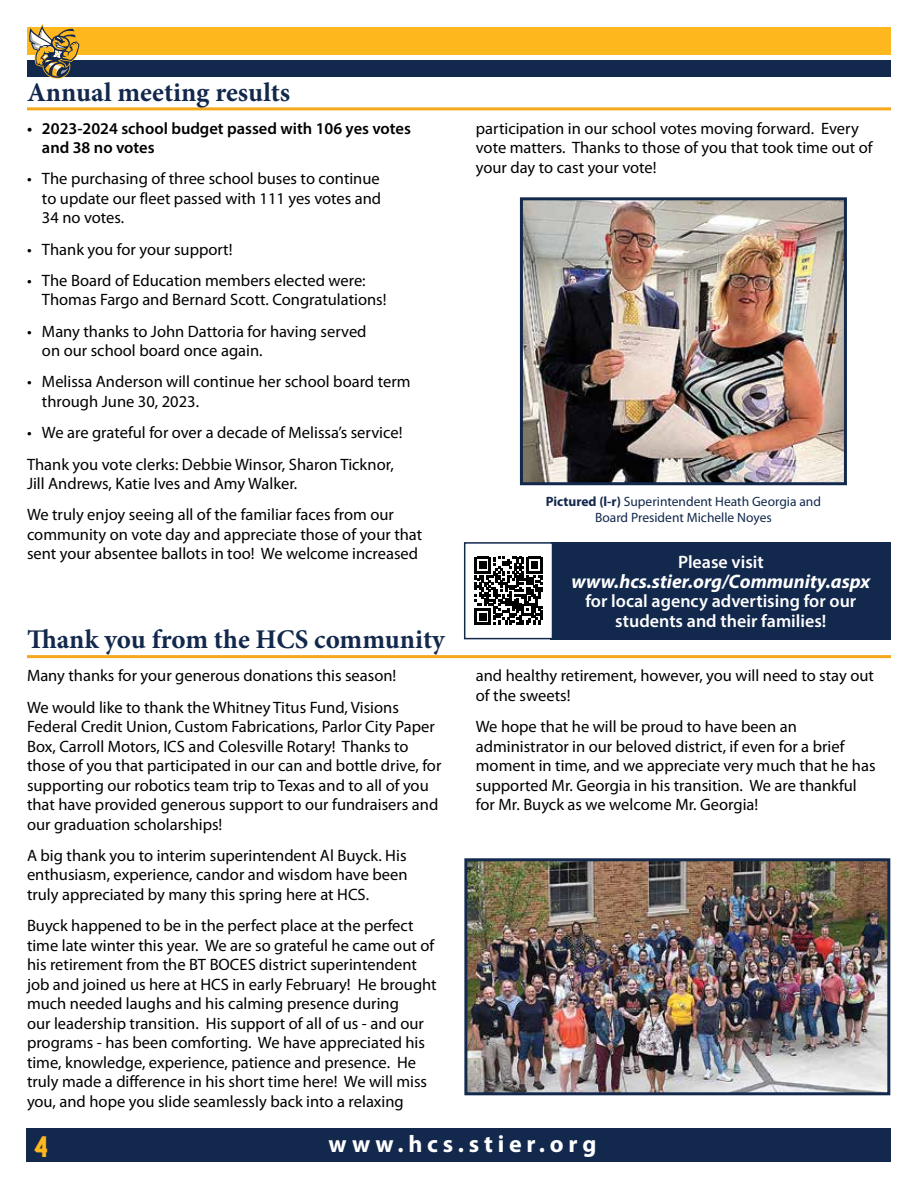
<style>
.page{position:relative;width:918px;height:1188px;background:#fff}
.page>*{position:absolute;margin:0;border:0;box-sizing:border-box;transform-origin:0 0}
.t1{font:700 27px "Minion Pro";color:#12284c}
.t2{font:27px "Face Off M54";color:#ffb71e}
.t3{font:700 24px "Myriad Pro";letter-spacing:.2em;color:#fff}
.t4{font:italic 700 19.5px "Myriad Pro";color:#fff}
.t5{font:600 18px/19.5px "Myriad Pro";color:#fff;text-align:center}
.t6{font:16.5px/19.5px "Myriad Pro";color:#000}
.t7{font:600 16.5px/19.5px "Myriad Pro";color:#000}
.t8{font:13.5px/16.2px "Myriad Pro";color:#12284c;text-align:center}
.s1{font-weight:700}
</style>
<div class="page">
<div style="left:27px;top:27px;width:864px;height:27px;background:#ffb71e"></div>
<div style="left:27px;top:60px;width:864px;height:17px;background:#12284c"></div>
<div style="left:27px;top:1129px;width:864px;height:33px;background:#12284c"></div>
<svg style="left:28px;top:24px;width:52px;height:55px"></svg>
<hr style="left:27px;top:107px;width:864px;height:3px;background:#f5a81c">
<img style="left:524px;top:201px;width:319px;height:280px">
<div style="left:520px;top:197px;width:327px;height:288px;border:3px solid #12284c"></div>
<hr style="left:27px;top:655px;width:864px;height:3px;background:#f5a81c">
<img style="left:468px;top:862px;width:418px;height:229px">
<div style="left:464px;top:858px;width:426px;height:237px;border:3px solid #12284c"></div>
<div style="left:551px;top:542px;width:340px;height:97px;background:#12284c"></div>
<svg style="left:475px;top:557px;width:68px;height:68px"></svg>
<div style="left:464px;top:542px;width:89px;height:97px;border:2px solid #12284c"></div>
<h1 class="t1" style="left:27px;top:73px;width:265px">Annual meeting results</h1>
<p class="t7" style="left:42px;top:118px;width:371px;text-indent:-15px">• 2023-2024 school budget passed with 106 yes votes and 38 no votes</p>
<p class="t6" style="left:42px;top:169px;width:341px;text-align:justify;text-indent:-15px">• The purchasing of three school buses to continue to update our fleet passed with 111 yes votes and 34 no votes.</p>
<p class="t6" style="left:27px;top:239px;width:207px">• Thank you for your support!</p>
<p class="t6" style="left:42px;top:270px;width:346px;text-indent:-15px">• The Board of Education members elected were:<br>Thomas Fargo and Bernard Scott. Congratulations!</p>
<p class="t6" style="left:42px;top:321px;width:326px;text-indent:-15px">• Many thanks to John Dattoria for having served on our school board once again.</p>
<p class="t6" style="left:42px;top:372px;width:370px;text-indent:-15px">• Melissa Anderson will continue her school board term through June 30, 2023.</p>
<p class="t6" style="left:27px;top:417px;width:377px;line-height:31.2px">• We are grateful for over a decade of Melissa’s service!<br>Thank you vote clerks: Debbie Winsor, Sharon Ticknor,</p>
<p class="t6" style="left:27px;top:468px;width:369px;line-height:31.2px">Jill Andrews, Katie Ives and Amy Walker.<br>We truly enjoy seeing all of the familiar faces from our</p>
<p class="t6" style="left:27px;top:524px;width:397px">community on vote day and appreciate those of your that sent your absentee ballots in too! We welcome increased</p>
<h1 class="t1" style="left:27px;top:621px;width:419px">Thank you from the HCS community</h1>
<p class="t6" style="left:27px;top:660px;width:373px;line-height:31.2px">Many thanks for your generous donations this season!<br>We would like to thank the Whitney Titus Fund, Visions</p>
<p class="t6" style="left:27px;top:717px;width:416px">Federal Credit Union, Custom Fabrications, Parlor City Paper Box, Carroll Motors, ICS and Colesville Rotary! Thanks to those of you that participated in our can and bottle drive, for supporting our robotics team trip to Texas and to all of you that have provided generous support to our fundraisers and our graduation scholarships!</p>
<p class="t6" style="left:27px;top:845px;width:382px;text-align:justify">A big thank you to interim superintendent Al Buyck. His enthusiasm, experience, candor and wisdom have been truly appreciated by many this spring here at HCS.</p>
<p class="t6" style="left:27px;top:916px;width:411px">Buyck happened to be in the perfect place at the perfect time late winter this year. We are so grateful he came out of his retirement from the BT BOCES district superintendent job and joined us here at HCS in early February! He brought much needed laughs and his calming presence during<br>our leadership transition. His support of all of us - and our programs - has been comforting. We have appreciated his time, knowledge, experience, patience and presence. He truly made a difference in his short time here! We will miss you, and hope you slide seamlessly back into a relaxing</p>
<p class="t6" style="left:476px;top:118px;width:398px">participation in our school votes moving forward. Every vote matters. Thanks to those of you that took time out of your day to cast your vote!</p>
<p class="t8" style="left:546px;top:493px;width:277px"><span class="s1">Pictured (l-r)</span> Superintendent Heath Georgia and<br>Board President Michelle Noyes</p>
<p class="t5" style="left:678px;top:552px;width:87px">Please visit</p>
<p class="t4" style="left:572px;top:569px;width:300px">www.hcs.stier.org/Community.aspx</p>
<p class="t5" style="left:585px;top:591px;width:272px">for local agency advertising for our students and their families!</p>
<p class="t6" style="left:476px;top:666px;width:400px">and healthy retirement, however, you will need to stay out of the sweets!</p>
<p class="t6" style="left:476px;top:717px;width:401px">We hope that he will be proud to have been an administrator in our beloved district, if even for a brief moment in time, and we appreciate very much that he has supported Mr. Georgia in his transition. We are thankful for Mr. Buyck as we welcome Mr. Georgia!</p>
<h1 class="t2" style="left:33px;top:1132px;width:16px">4</h1>
<h2 class="t3" style="left:329px;top:1128px;width:269px">www.hcs.stier.org</h2>
</div>
